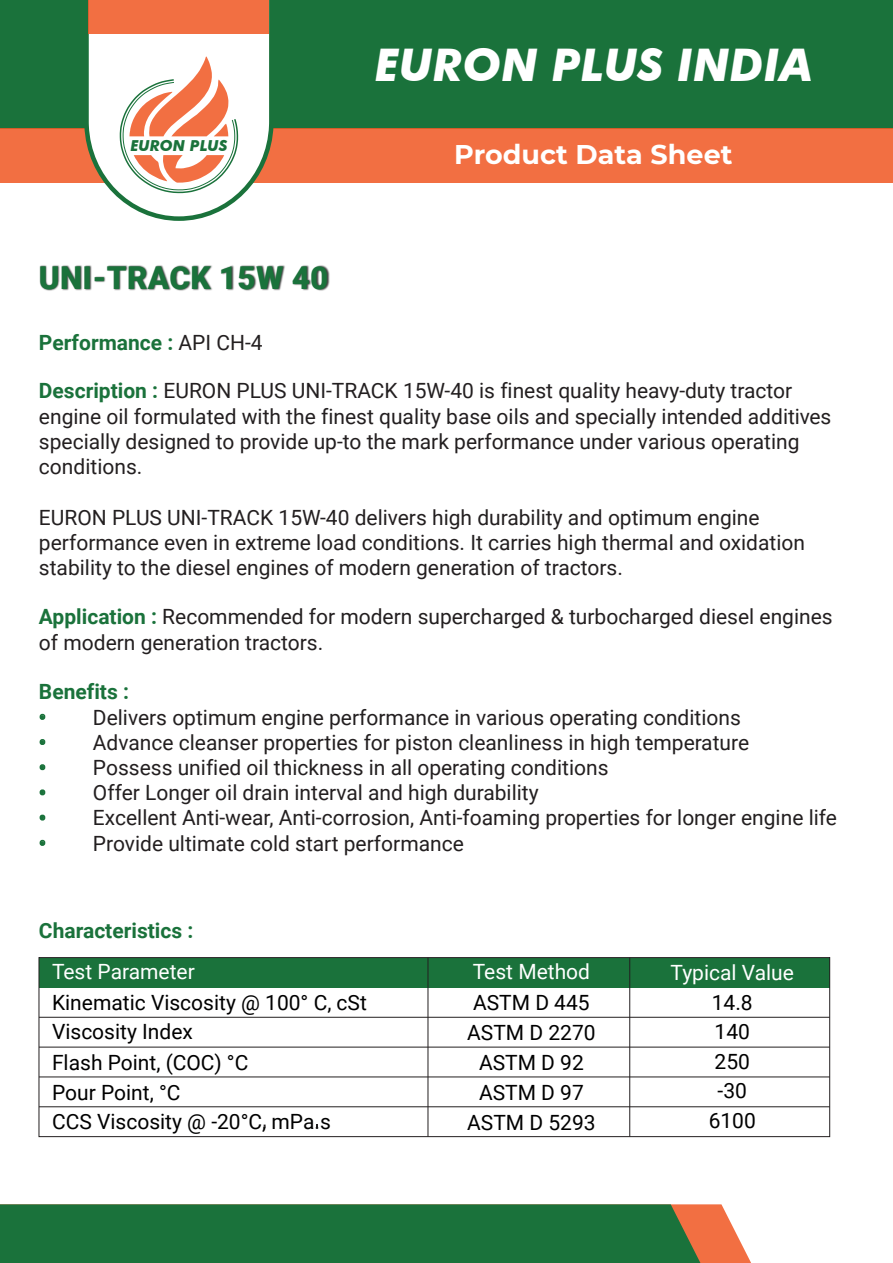
<style>
.page{position:relative;width:893px;height:1263px;background:#fff}
.page>*{position:absolute;margin:0;border:0;box-sizing:border-box;transform-origin:0 0}
.t1{font:italic 700 45px "Futura BT";color:#fff}
.t2{font:900 31.5px "Roboto";letter-spacing:.01em;color:#1a723b}
.t3{font:700 27px "Montserrat";color:#fff}
.t4{font:21px/25.2px "Roboto";color:#231f20}
.t5{font:21px/29.7px "Roboto";color:#000;text-align:center}
.t6{font:700 21px "Roboto";color:#1a723b}
.t7{font:21px "Roboto";color:#fff}
.t8{font:italic 700 15.15px "Futura BT";color:#1a723b}
.s1{font-weight:400;color:#231f20}
.s2{font-weight:700;color:#1a723b}
.s3{color:#1a723b}
</style>
<div class="page">
<svg style="left:700px;top:1204px;width:51px;height:59px;fill:#f26f42"></svg>
<div style="left:0;top:1204px;width:700px;height:59px;background:#1a723b"></div>
<div style="left:0;top:0;width:893px;height:129px;background:#1a723b"></div>
<div style="left:0;top:129px;width:893px;height:54px;background:#f26f42"></div>
<svg style="left:82px;top:0;width:194px;height:221px"></svg>
<div style="left:88px;top:0;width:181px;height:34px;background:#f26f42"></div>
<img style="left:39px;top:265px;width:291px;height:26px">
<svg style="left:39px;top:713px;width:7px;height:7px"></svg>
<svg style="left:39px;top:739px;width:7px;height:6px"></svg>
<svg style="left:39px;top:764px;width:7px;height:7px"></svg>
<svg style="left:39px;top:789px;width:7px;height:7px"></svg>
<svg style="left:39px;top:814px;width:7px;height:7px"></svg>
<svg style="left:39px;top:839px;width:7px;height:7px"></svg>
<div style="left:39px;top:957px;width:791px;height:30px;background:#1a723b"></div>
<div style="left:39px;top:957px;width:791px;height:180px;border:1px solid #231f20"></div>
<hr style="left:39px;top:1017px;width:791px;height:1px;background:#231f20">
<hr style="left:39px;top:1106px;width:791px;height:1px;background:#231f20">
<hr style="left:39px;top:1047px;width:791px;height:1px;background:#231f20">
<hr style="left:39px;top:1076px;width:791px;height:1px;background:#231f20">
<hr style="left:428px;top:957px;width:1px;height:179px;background:#231f20">
<hr style="left:629px;top:957px;width:1px;height:179px;background:#231f20">
<p class="t8" style="left:130px;top:136px;width:99px">EURON PLUS</p>
<h2 class="t2" style="left:39px;top:255px;width:291px">UNI-TRACK 15W 40</h2>
<p class="t6" style="left:39px;top:328px;width:225px">Performance : <span class="s1">API CH-4</span></p>
<h1 class="t1" style="left:375px;top:37px;width:439px">EURON PLUS INDIA</h1>
<p class="t3" style="left:454px;top:135px;width:280px">Product Data Sheet</p>
<p class="t4" style="left:39px;top:378px;width:794px"><span class="s2">Description :</span> EURON PLUS UNI-TRACK 15W-40 is finest quality heavy-duty tractor engine oil formulated with the finest quality base oils and specially intended additives specially designed to provide up-to the mark performance under various operating conditions.</p>
<p class="t4" style="left:39px;top:504px;width:767px">EURON PLUS UNI-TRACK 15W-40 delivers high durability and optimum engine performance even in extreme load conditions. It carries high thermal and oxidation stability to the diesel engines of modern generation of tractors.</p>
<p class="t4" style="left:39px;top:604px;width:795px"><span class="s2">Application :</span> Recommended for modern supercharged &amp; turbocharged diesel engines of modern generation tractors.</p>
<p class="t6" style="left:39px;top:677px;width:92px">Benefits :</p>
<p class="t4" style="left:39px;top:704px;width:703px"><span class="s3">•</span> Delivers optimum engine performance in various operating conditions</p>
<p class="t4" style="left:39px;top:729px;width:712px"><span class="s3">•</span> Advance cleanser properties for piston cleanliness in high temperature</p>
<p class="t4" style="left:39px;top:754px;width:571px"><span class="s3">•</span> Possess unified oil thickness in all operating conditions</p>
<p class="t4" style="left:39px;top:779px;width:501px"><span class="s3">•</span> Offer Longer oil drain interval and high durability</p>
<p class="t4" style="left:39px;top:804px;width:799px"><span class="s3">•</span> Excellent Anti-wear, Anti-corrosion, Anti-foaming properties for longer engine life</p>
<p class="t4" style="left:39px;top:830px;width:426px"><span class="s3">•</span> Provide ultimate cold start performance</p>
<p class="t6" style="left:39px;top:916px;width:156px">Characteristics :</p>
<p class="t7" style="left:52px;top:957px;width:144px">Test Parameter</p>
<p class="t5" style="left:52px;top:987px;width:316px;text-align:left">Kinematic Viscosity @ 100° C, cSt<br>Viscosity Index<br>Flash Point, (COC) °C<br>Pour Point, °C<br>CCS Viscosity @ -20°C, mPa.s</p>
<p class="t7" style="left:473px;top:957px;width:119px">Test Method</p>
<p class="t5" style="left:467px;top:987px;width:130px">ASTM D 445<br>ASTM D 2270<br>ASTM D 92<br>ASTM D 97<br>ASTM D 5293</p>
<p class="t7" style="left:671px;top:958px;width:125px">Typical Value</p>
<p class="t5" style="left:709px;top:987px;width:49px">14.8<br>140<br>250 -30<br>6100</p>
</div>
